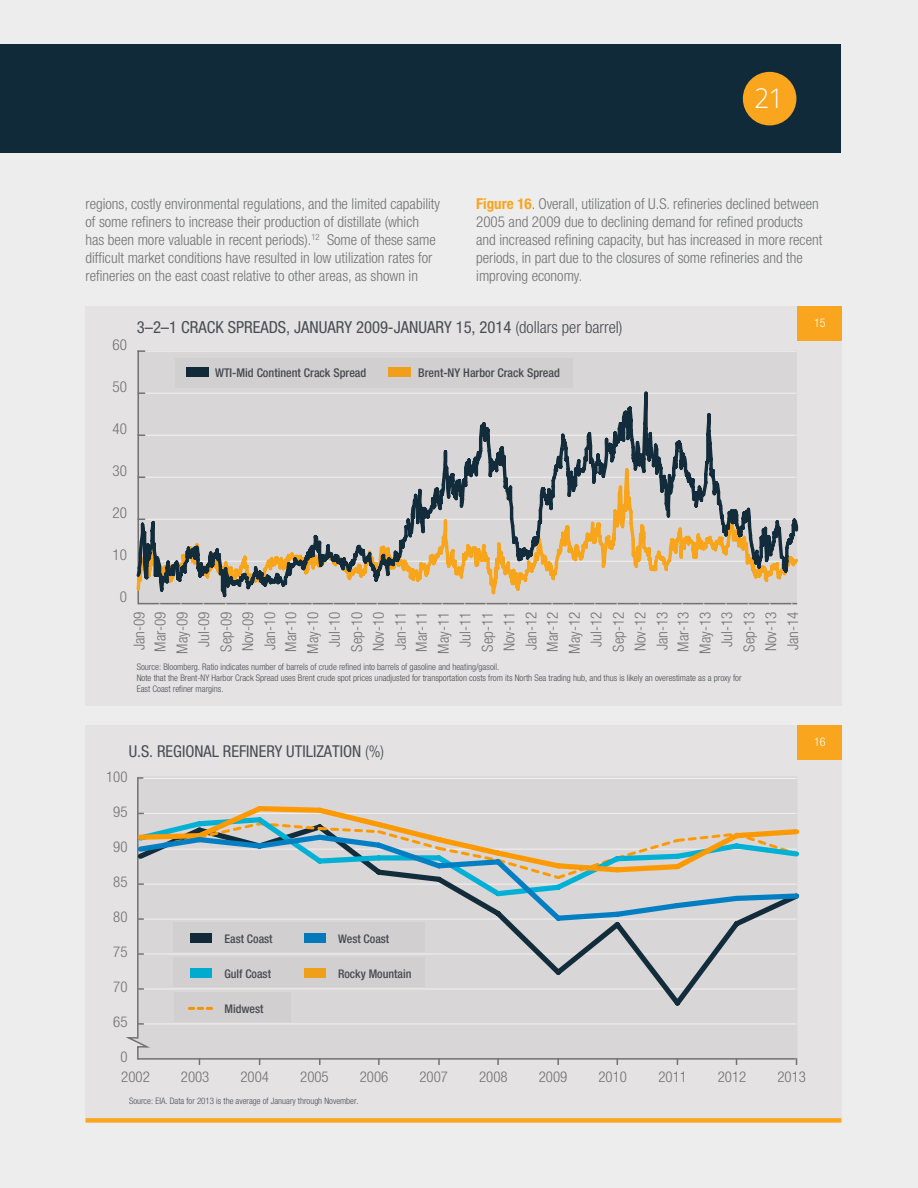
<style>
.page{position:relative;width:918px;height:1188px;background:#ededee}
.page>*{position:absolute;margin:0;border:0;box-sizing:border-box;transform-origin:0 0}
.t1{font:300 27px "Open Sans";color:#fff}
.t2{font:condensed 16.65px "Helvetica Neue LT Std";color:#474d52}
.t3{font:condensed 16.35px "Helvetica Neue LT Std";color:#474d52}
.t4{font:300 condensed 15.15px/21.8px "Helvetica Neue LT Std";color:#717271;text-align:center}
.t5{font:300 condensed 15px/18px "Helvetica Neue LT Std";color:#717271}
.t6{font:300 condensed 14.85px "Helvetica Neue LT Std";color:#717271}
.t7{font:500 condensed 12.15px "Helvetica Neue LT Std";color:#474d52}
.t8{font:300 condensed 12px "Helvetica Neue LT Std";color:#fff}
.t9{font:500 condensed 11.85px "Helvetica Neue LT Std";color:#474d52}
.t10{font:300 condensed 9px/10.9px "Helvetica Neue LT Std";color:#474d52}
.s1{font-weight:700;color:#f9a51e}
.s2{font-weight:300}
</style>
<div class="page">
<div style="left:86px;top:1118px;width:756px;height:5px;background:#f9a51e"></div>
<div style="left:0;top:44px;width:842px;height:109px;background:#102a3a"></div>
<div style="left:743px;top:72px;width:53px;height:53px;background:#f9a51e;border-radius:50%"></div>
<div style="left:86px;top:306px;width:756px;height:399px;background:#e5e2e3"></div>
<svg style="left:137px;top:350px;width:661px;height:255px"></svg>
<svg style="left:136px;top:390px;width:663px;height:210px"></svg>
<svg style="left:138px;top:350px;width:6px;height:2px"></svg>
<svg style="left:138px;top:392px;width:6px;height:2px"></svg>
<svg style="left:138px;top:434px;width:6px;height:2px"></svg>
<svg style="left:138px;top:476px;width:6px;height:2px"></svg>
<div style="left:176px;top:358px;width:397px;height:29px;background:#d1cfd0"></div>
<div style="left:797px;top:306px;width:45px;height:34px;background:#f9a51e"></div>
<div style="left:86px;top:725px;width:756px;height:392px;background:#e5e2e3"></div>
<svg style="left:126px;top:777px;width:673px;height:287px"></svg>
<div style="left:174px;top:992px;width:116px;height:30px;background:#d1cfd0"></div>
<div style="left:174px;top:957px;width:251px;height:30px;background:#d1cfd0"></div>
<div style="left:174px;top:922px;width:251px;height:30px;background:#d1cfd0"></div>
<div style="left:797px;top:725px;width:45px;height:34px;background:#f9a51e"></div>
<h1 class="t1" style="left:754px;top:80px;width:31px">21</h1>
<p class="t5" style="left:86px;top:194px;width:356px">regions, costly environmental regulations, and the limited capability of some refiners to increase their production of distillate (which has been more valuable in recent periods).<sup>12</sup> Some of these same difficult market conditions have resulted in low utilization rates for refineries on the east coast relative to other areas, as shown in</p>
<p class="t5" style="left:476px;top:194px;width:348px"><span class="s1">Figure 16</span>. Overall, utilization of U.S. refineries declined between 2005 and 2009 due to declining demand for refined products and increased refining capacity, but has increased in more recent periods, in part due to the closures of some refineries and the improving economy.</p>
<p class="t2" style="left:137px;top:317px;width:487px">3–2–1 CRACK SPREADS, JANUARY 2009-JANUARY 15, 2014 <span class="s2">(dollars per barrel)</span></p>
<p class="t7" style="left:215px;top:365px;width:153px">WTI-Mid Continent Crack Spread</p>
<p class="t8" style="left:814px;top:316px;width:13px">15</p>
<p class="t4" style="left:113px;top:334px;width:16px">60</p>
<p class="t7" style="left:418px;top:365px;width:143px">Brent-NY Harbor Crack Spread</p>
<p class="t4" style="left:113px;top:376px;width:16px">50</p>
<p class="t4" style="left:113px;top:418px;width:16px">40</p>
<p class="t4" style="left:113px;top:460px;width:16px">30</p>
<p class="t4" style="left:113px;top:502px;width:16px">20</p>
<p class="t4" style="left:113px;top:544px;width:16px">10</p>
<p class="t4" style="left:120px;top:586px;width:9px">0</p>
<p class="t4" style="left:128px;top:654px;width:43px;rotate:-90deg">Jan-09<br>Mar-09<br>May-09<br>Jul-09<br>Sep-09<br>Nov-09<br>Jan-10<br>Mar-10<br>May-10<br>Jul-10<br>Sep-10<br>Nov-10<br>Jan-11<br>Mar-11<br>May-11<br>Jul-11<br>Sep-11<br>Nov-11<br>Jan-12<br>Mar-12<br>May-12<br>Jul-12<br>Sep-12<br>Nov-12<br>Jan-13<br>Mar-13<br>May-13<br>Jul-13<br>Sep-13<br>Nov-13<br>Jan-14</p>
<p class="t10" style="left:137px;top:661px;width:606px">Source: Bloomberg. Ratio indicates number of barrels of crude refined into barrels of gasoline and heating/gasoil.<br>Note that the Brent-NY Harbor Crack Spread uses Brent crude spot prices unadjusted for transportation costs from its North Sea trading hub, and thus is likely an overestimate as a proxy for<br>East Coast refiner margins.</p>
<p class="t3" style="left:129px;top:741px;width:257px">U.S. REGIONAL REFINERY UTILIZATION <span class="s2">(%)</span></p>
<p class="t6" style="left:106px;top:768px;width:23px">100</p>
<p class="t6" style="left:113px;top:803px;width:16px">95</p>
<p class="t6" style="left:113px;top:838px;width:16px">90</p>
<p class="t6" style="left:113px;top:873px;width:16px">85</p>
<p class="t6" style="left:113px;top:908px;width:16px">80</p>
<p class="t6" style="left:113px;top:943px;width:16px">75</p>
<p class="t6" style="left:113px;top:978px;width:16px">70</p>
<p class="t6" style="left:113px;top:1013px;width:16px">65</p>
<p class="t9" style="left:224px;top:931px;width:50px">East Coast</p>
<p class="t9" style="left:338px;top:931px;width:53px">West Coast</p>
<p class="t9" style="left:224px;top:966px;width:48px">Gulf Coast</p>
<p class="t9" style="left:338px;top:966px;width:75px">Rocky Mountain</p>
<p class="t9" style="left:224px;top:1001px;width:41px">Midwest</p>
<p class="t8" style="left:814px;top:735px;width:13px">16</p>
<p class="t6" style="left:120px;top:1049px;width:9px">0</p>
<p class="t6" style="left:121px;top:1069px;width:30px">2002</p>
<p class="t6" style="left:181px;top:1069px;width:30px">2003</p>
<p class="t6" style="left:240px;top:1069px;width:30px">2004</p>
<p class="t6" style="left:300px;top:1069px;width:30px">2005</p>
<p class="t6" style="left:360px;top:1069px;width:30px">2006</p>
<p class="t6" style="left:419px;top:1069px;width:30px">2007</p>
<p class="t6" style="left:479px;top:1069px;width:30px">2008</p>
<p class="t6" style="left:539px;top:1069px;width:30px">2009</p>
<p class="t6" style="left:598px;top:1069px;width:30px">2010</p>
<p class="t6" style="left:658px;top:1069px;width:30px">2011</p>
<p class="t6" style="left:718px;top:1069px;width:30px">2012</p>
<p class="t6" style="left:777px;top:1069px;width:30px">2013</p>
<p class="t10" style="left:129px;top:1095px;width:231px">Source: EIA. Data for 2013 is the average of January through November.</p>
</div>
